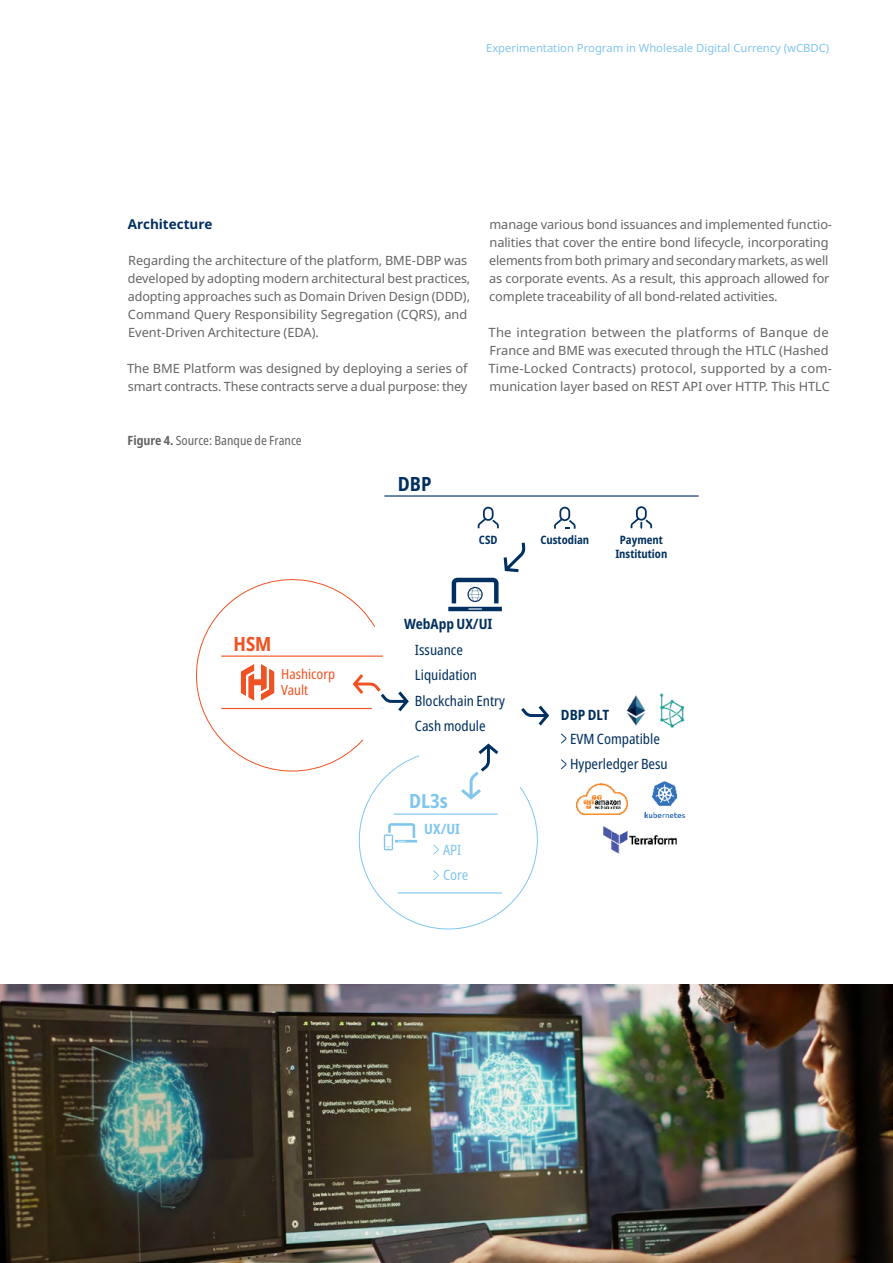
<style>
.page{position:relative;width:893px;height:1263px;background:#fff}
.page>*{position:absolute;margin:0;border:0;box-sizing:border-box;transform-origin:0 0}
.t1{font:700 condensed 19.65px "Noto Sans";color:#80c6ed}
.t2{font:700 condensed 19.65px "Noto Sans";color:#00305f}
.t3{font:700 condensed 19.65px "Noto Sans";color:#f05323}
.t4{font:condensed 14.25px/25.3px "Noto Sans";color:#00305f}
.t5{font:700 condensed 14.25px "Noto Sans";color:#00305f}
.t6{font:condensed 14.25px/25.3px "Noto Sans";color:#80c6ed}
.t7{font:700 condensed 14.25px "Noto Sans";color:#80c6ed}
.t8{font:condensed 13.8px/16.2px "Noto Sans";color:#f05323}
.t9{font:700 13.5px "Noto Sans";color:#00305f}
.t10{font:12.75px/18px "Noto Sans";letter-spacing:-.005em;color:#636466}
.t11{font:condensed 12.75px "Noto Sans";color:#636466}
.t12{font:700 condensed 11.55px/13.8px "Noto Sans";color:#00305f;text-align:center}
.t13{font:11.25px "Noto Sans";color:#80c6ed}
.s1{font-weight:700}
</style>
<div class="page">
<svg style="left:631px;top:506px;width:21px;height:23px"></svg>
<svg style="left:554px;top:507px;width:22px;height:22px"></svg>
<svg style="left:478px;top:507px;width:21px;height:21px"></svg>
<img style="left:603px;top:826px;width:74px;height:28px">
<img style="left:644px;top:781px;width:42px;height:37px">
<img style="left:576px;top:784px;width:52px;height:31px">
<img style="left:626px;top:695px;width:18px;height:31px">
<img style="left:644px;top:693px;width:41px;height:34px">
<hr style="left:384px;top:495px;width:315px;height:2px;background:#00305f">
<svg style="left:561px;top:733px;width:5px;height:10px"></svg>
<svg style="left:561px;top:759px;width:5px;height:10px"></svg>
<svg style="left:195px;top:543px;width:354px;height:387px"></svg>
<img style="left:0;top:984px;width:893px;height:279px">
<p class="t13" style="left:486px;top:41px;width:345px">Experimentation Program in Wholesale Digital Currency (wCBDC)</p>
<p class="t9" style="left:128px;top:216px;width:86px">Architecture</p>
<p class="t10" style="left:128px;top:251px;width:344px">Regarding the architecture of the platform, BME-DBP was developed by adopting modern architectural best practices, adopting approaches such as Domain Driven Design (DDD), Command Query Responsibility Segregation (CQRS), and Event-Driven Architecture (EDA).</p>
<p class="t10" style="left:127px;top:359px;width:342px">The BME Platform was designed by deploying a series of smart contracts. These contracts serve a dual purpose: they</p>
<p class="t11" style="left:128px;top:431px;width:176px"><span class="s1">Figure 4.</span> Source: Banque de France</p>
<h1 class="t2" style="left:398px;top:470px;width:35px">DBP</h1>
<p class="t10" style="left:489px;top:215px;width:344px">manage various bond issuances and implemented functio&shy;nalities that cover the entire bond lifecycle, incorporating elements from both primary and secondary markets, as well as corporate events. As a result, this approach allowed for complete traceability of all bond-related activities.</p>
<p class="t10" style="left:488px;top:323px;width:345px">The integration between the platforms of Banque de France and BME was executed through the HTLC (Hashed Time-Locked Contracts) protocol, supported by a com&shy;munication layer based on REST API over HTTP. This HTLC</p>
<p class="t12" style="left:479px;top:533px;width:20px">CSD</p>
<p class="t12" style="left:540px;top:533px;width:50px">Custodian</p>
<p class="t12" style="left:615px;top:533px;width:54px">Payment<br>Institution</p>
<h1 class="t3" style="left:234px;top:630px;width:39px">HSM</h1>
<p class="t8" style="left:281px;top:666px;width:55px">Hashicorp<br>Vault</p>
<p class="t5" style="left:404px;top:614px;width:90px">WebApp UX/UI</p>
<p class="t4" style="left:415px;top:637px;width:91px">Issuance<br>Liquidation<br>Blockchain Entry<br>Cash module</p>
<h1 class="t1" style="left:409px;top:787px;width:40px">DL3s</h1>
<p class="t7" style="left:424px;top:818px;width:37px">UX/UI</p>
<p class="t6" style="left:443px;top:837px;width:27px">API<br>Core</p>
<p class="t5" style="left:561px;top:705px;width:50px">DBP DLT</p>
<p class="t4" style="left:570px;top:727px;width:99px">EVM Compatible<br>Hyperledger Besu</p>
</div>
